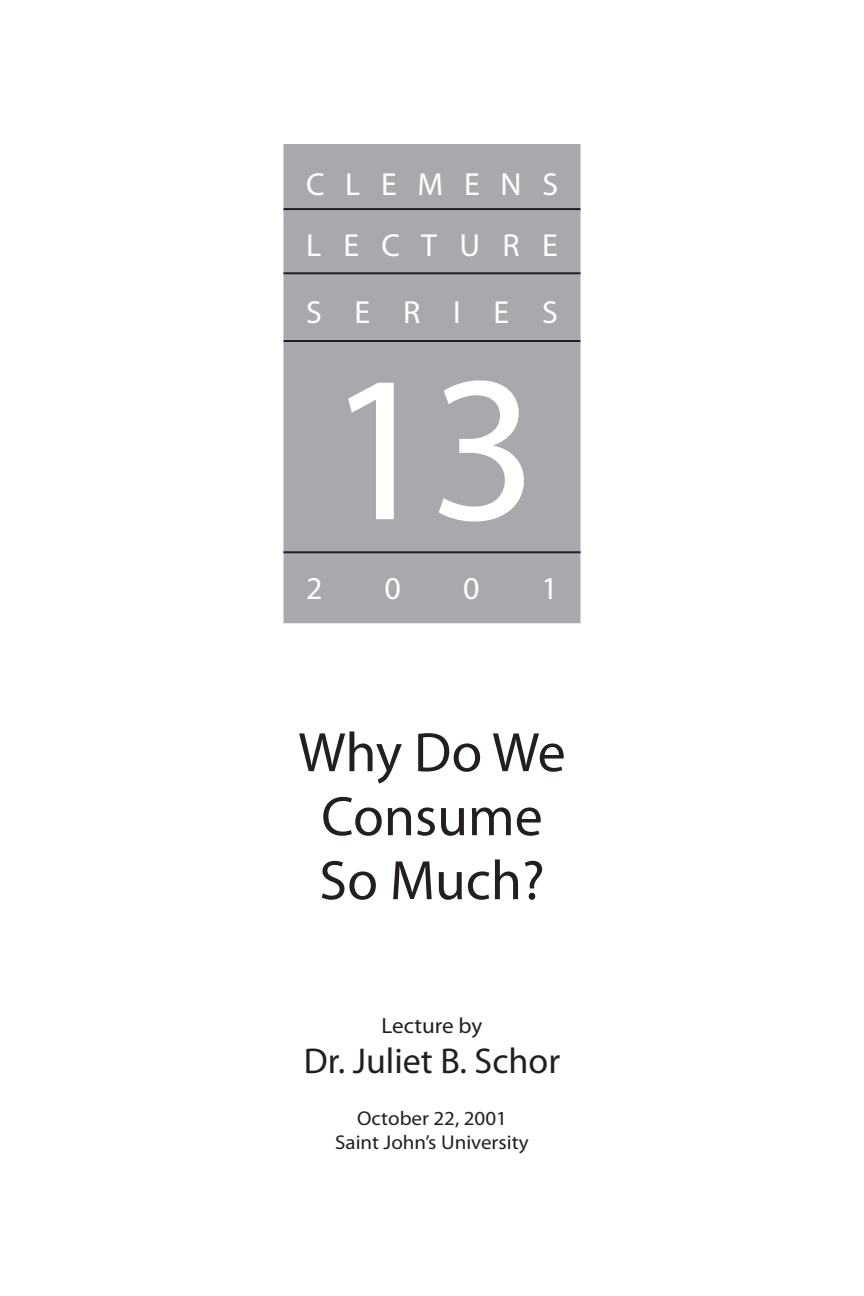
<style>
.page{position:relative;width:864px;height:1296px;background:#fff}
.page>*{position:absolute;margin:0;border:0;box-sizing:border-box;transform-origin:0 0}
.t1{font:300 condensed 210px "Garamond";color:#fff}
.t2{font:56px/64px "Poppl Laudatio";color:#231f20;text-align:center}
.t3{font:36px "Poppl Laudatio";color:#231f20}
.t4{font:32px/60.8px "Poppl Laudatio";letter-spacing:.655em;color:#fff}
.t5{font:32px "Poppl Laudatio";letter-spacing:.7em;color:#fff}
.t6{font:22px "Poppl Laudatio";color:#231f20;scale:1.05 1}
.t7{font:20px/24px "Poppl Laudatio";color:#231f20;text-align:center;scale:1.05 1}
</style>
<div class="page">
<div style="left:286px;top:146px;width:292px;height:475px;background:#a8a9ad"></div>
<div style="left:284px;top:144px;width:296px;height:479px;border:4px solid #a8a9ad"></div>
<hr style="left:284px;top:208px;width:296px;height:2px;background:#231f20">
<hr style="left:284px;top:551px;width:296px;height:2px;background:#231f20">
<hr style="left:284px;top:272px;width:296px;height:2px;background:#231f20">
<hr style="left:284px;top:340px;width:296px;height:2px;background:#231f20">
<h3 class="t4" style="left:306px;top:155px;width:254px">CLEMENS<br>LECTURE</h3>
<h3 class="t5" style="left:306px;top:295px;width:253px">SERIES</h3>
<h1 class="t1" style="left:326px;top:334px;width:213px">13</h1>
<h3 class="t5" style="left:306px;top:571px;width:18px">2</h3>
<h3 class="t5" style="left:385px;top:571px;width:18px">0</h3>
<h3 class="t5" style="left:463px;top:571px;width:18px">0</h3>
<h3 class="t5" style="left:542px;top:571px;width:18px">1</h3>
<h2 class="t2" style="left:298px;top:722px;width:269px">Why Do We<br>Consume<br>So Much?</h2>
<p class="t6" style="left:382px;top:1014px;width:98px">Lecture by</p>
<h3 class="t3" style="left:304px;top:1041px;width:258px">Dr. Juliet B. Schor</h3>
<p class="t7" style="left:335px;top:1107px;width:186px">October 22, 2001<br>Saint John’s University</p>
</div>
